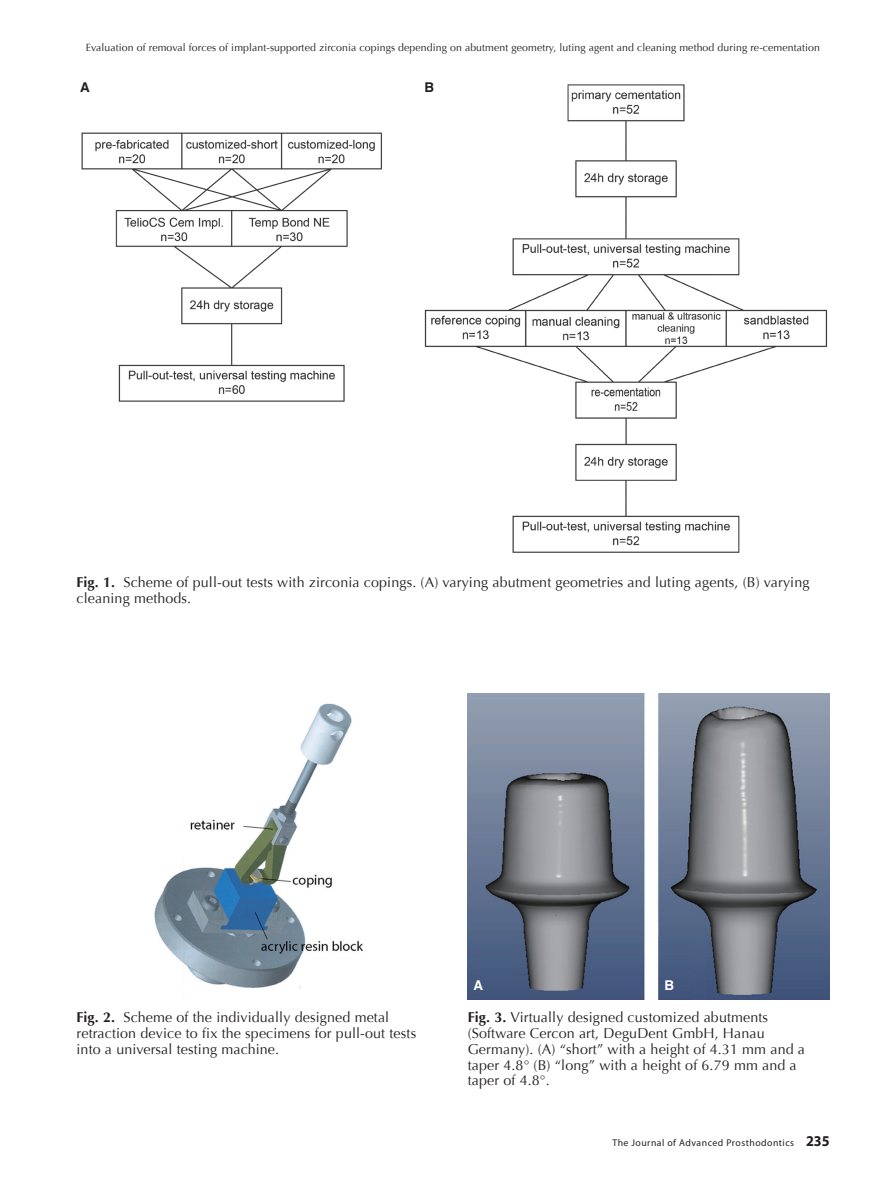
<style>
.page{position:relative;width:893px;height:1191px;background:#fff}
.page>*{position:absolute;margin:0;border:0;box-sizing:border-box;transform-origin:0 0}
.t1{font:14.25px/15.8px "Optima";letter-spacing:.01em;color:#231f20}
.t2{font:700 13.5px "Helvetica";color:#231f20}
.t3{font:700 13.5px "Helvetica";color:#fff}
.t4{font:10.5px "Optima";letter-spacing:.01em;color:#231f20}
.t5{font:9.75px "Myriad Pro";letter-spacing:.05em;color:#231f20}
.s1{font-weight:700}
.s2{font-weight:700;font-size:15px}
</style>
<div class="page">
<img style="left:81px;top:132px;width:301px;height:270px">
<img style="left:424px;top:84px;width:404px;height:469px">
<img style="left:154px;top:703px;width:209px;height:286px">
<img style="left:468px;top:693px;width:361px;height:306px">
<p class="t4" style="left:86px;top:42px;width:736px">Evaluation of removal forces of implant-supported zirconia copings depending on abutment geometry, luting agent and cleaning method during re-cementation</p>
<p class="t2" style="left:80px;top:79px;width:11px">A</p>
<p class="t2" style="left:425px;top:79px;width:11px">B</p>
<p class="t1" style="left:77px;top:575px;width:734px"><span class="s1">Fig. 1.</span> Scheme of pull-out tests with zirconia copings. (A) varying abutment geometries and luting agents, (B) varying cleaning methods.</p>
<p class="t1" style="left:77px;top:1010px;width:341px"><span class="s1">Fig. 2.</span> Scheme of the individually designed metal retraction device to fix the specimens for pull-out tests into a universal testing machine.</p>
<p class="t3" style="left:473px;top:977px;width:11px">A</p>
<p class="t3" style="left:664px;top:977px;width:11px">B</p>
<p class="t1" style="left:468px;top:1010px;width:339px"><span class="s1">Fig. 3.</span> Virtually designed customized abutments (Software Cercon art, DeguDent GmbH, Hanau Germany). (A) “short” with a height of 4.31 mm and a taper 4.8° (B) “long” with a height of 6.79 mm and a taper of 4.8°.</p>
<p class="t5" style="left:612px;top:1136px;width:219px">The Journal of Advanced Prosthodontics <span class="s2">235</span></p>
</div>
